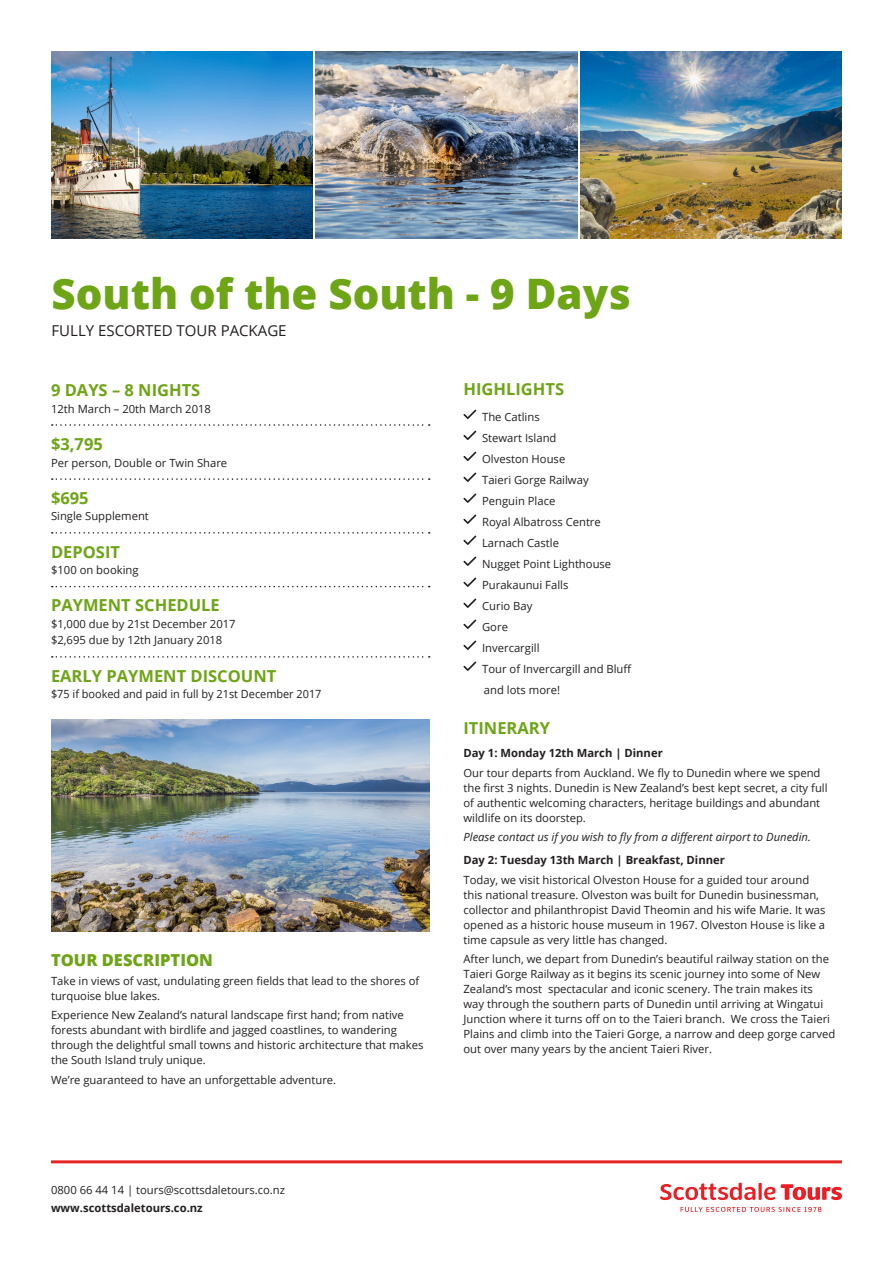
<style>
.page{position:relative;width:893px;height:1263px;background:#fff}
.page>*{position:absolute;margin:0;border:0;box-sizing:border-box;transform-origin:0 0}
.Main_Heading_-_NZ{font:800 42px "Open Sans";color:#6ea516}
.Sub_Heading_-_NZ{font:700 16.5px "Open Sans";color:#6ea516}
.t1{font:800 16.5px "Open Sans";color:#6ea516}
.t2{font:15px "Open Sans";color:#231f20}
.Itinerary_-_Body_Cop{font:11.25px/15px "Open Sans";color:#231f20}
.Itinerary_-_Sub_Head{font:700 11.25px "Open Sans";color:#231f20}
.Itinerary_-_Body_Cop-2{font:italic 11.25px "Open Sans";color:#231f20}
</style>
<div class="page">
<hr style="left:51px;top:1160px;width:791px;height:3px;background:#e42625">
<svg style="left:660px;top:1183px;width:182px;height:17px"></svg>
<svg style="left:680px;top:1207px;width:141px;height:5px"></svg>
<img style="left:51px;top:51px;width:262px;height:187px">
<img style="left:51px;top:719px;width:378px;height:213px">
<img style="left:316px;top:51px;width:261px;height:187px">
<svg style="left:52px;top:424px;width:378px;height:2px"></svg>
<svg style="left:52px;top:478px;width:378px;height:2px"></svg>
<svg style="left:52px;top:532px;width:378px;height:2px"></svg>
<svg style="left:52px;top:586px;width:378px;height:1px"></svg>
<svg style="left:52px;top:656px;width:378px;height:2px"></svg>
<svg style="left:463px;top:410px;width:13px;height:9px"></svg>
<svg style="left:463px;top:431px;width:13px;height:9px"></svg>
<svg style="left:463px;top:452px;width:13px;height:9px"></svg>
<svg style="left:463px;top:472px;width:13px;height:10px"></svg>
<svg style="left:463px;top:493px;width:13px;height:10px"></svg>
<svg style="left:463px;top:514px;width:13px;height:10px"></svg>
<svg style="left:463px;top:535px;width:13px;height:10px"></svg>
<svg style="left:463px;top:556px;width:13px;height:10px"></svg>
<svg style="left:463px;top:577px;width:13px;height:10px"></svg>
<svg style="left:463px;top:598px;width:13px;height:10px"></svg>
<svg style="left:463px;top:619px;width:13px;height:10px"></svg>
<svg style="left:463px;top:640px;width:13px;height:10px"></svg>
<svg style="left:463px;top:661px;width:13px;height:10px"></svg>
<img style="left:580px;top:51px;width:262px;height:187px">
<p class="Main_Heading_-_NZ" style="left:52px;top:261px;width:581px">South of the South - 9 Days</p>
<p class="t2" style="left:52px;top:320px;width:237px">FULLY ESCORTED TOUR PACKAGE</p>
<p class="Sub_Heading_-_NZ" style="left:51px;top:379px;width:151px">9 DAYS – 8 NIGHTS</p>
<p class="Itinerary_-_Body_Cop" style="left:51px;top:401px;width:162px">12th March – 20th March 2018</p>
<p class="Sub_Heading_-_NZ" style="left:51px;top:432px;width:53px">$3,795</p>
<p class="Itinerary_-_Body_Cop" style="left:51px;top:455px;width:178px">Per person, Double or Twin Share</p>
<p class="Sub_Heading_-_NZ" style="left:51px;top:486px;width:39px">$695</p>
<p class="Itinerary_-_Body_Cop" style="left:51px;top:508px;width:99px">Single Supplement</p>
<p class="Sub_Heading_-_NZ" style="left:51px;top:540px;width:71px">DEPOSIT</p>
<p class="Itinerary_-_Body_Cop" style="left:51px;top:562px;width:89px">$100 on booking</p>
<p class="Sub_Heading_-_NZ" style="left:51px;top:594px;width:170px">PAYMENT SCHEDULE</p>
<p class="Itinerary_-_Body_Cop" style="left:51px;top:616px;width:186px">$1,000 due by 21st December 2017</p>
<p class="Itinerary_-_Body_Cop" style="left:51px;top:632px;width:173px">$2,695 due by 12th January 2018</p>
<p class="Sub_Heading_-_NZ" style="left:51px;top:664px;width:227px">EARLY PAYMENT DISCOUNT</p>
<p class="Itinerary_-_Body_Cop" style="left:51px;top:686px;width:272px">$75 if booked and paid in full by 21st December 2017</p>
<p class="t1" style="left:51px;top:947px;width:163px">TOUR DESCRIPTION</p>
<p class="Itinerary_-_Body_Cop" style="left:51px;top:973px;width:370px">Take in views of vast, undulating green fields that lead to the shores of turquoise blue lakes.</p>
<p class="Itinerary_-_Body_Cop" style="left:51px;top:1007px;width:374px">Experience New Zealand’s natural landscape first hand; from native forests abundant with birdlife and jagged coastlines, to wandering through the delightful small towns and historic architecture that makes the South Island truly unique.</p>
<p class="Itinerary_-_Body_Cop" style="left:51px;top:1072px;width:287px">We’re guaranteed to have an unforgettable adventure.</p>
<p class="Itinerary_-_Body_Cop" style="left:51px;top:1182px;width:235px">0800 66 44 14 | tours@scottsdaletours.co.nz</p>
<p class="Itinerary_-_Sub_Head" style="left:51px;top:1200px;width:153px">www.scottsdaletours.co.nz</p>
<p class="Sub_Heading_-_NZ" style="left:463px;top:378px;width:102px">HIGHLIGHTS</p>
<p class="Itinerary_-_Body_Cop" style="left:482px;top:406px;width:108px;line-height:21px">The Catlins<br>Stewart Island<br>Olveston House<br>Taieri Gorge Railway</p>
<p class="Itinerary_-_Body_Cop" style="left:482px;top:493px;width:75px">Penguin Place</p>
<p class="Itinerary_-_Body_Cop" style="left:482px;top:514px;width:120px">Royal Albatross Centre</p>
<p class="Itinerary_-_Body_Cop" style="left:482px;top:535px;width:78px">Larnach Castle</p>
<p class="Itinerary_-_Body_Cop" style="left:482px;top:556px;width:131px">Nugget Point Lighthouse</p>
<p class="Itinerary_-_Body_Cop" style="left:482px;top:577px;width:88px">Purakaunui Falls</p>
<p class="Itinerary_-_Body_Cop" style="left:482px;top:598px;width:52px">Curio Bay</p>
<p class="Itinerary_-_Body_Cop" style="left:482px;top:619px;width:27px">Gore</p>
<p class="Itinerary_-_Body_Cop" style="left:482px;top:640px;width:59px">Invercargill</p>
<p class="Itinerary_-_Body_Cop" style="left:482px;top:661px;width:151px">Tour of Invercargill and Bluff</p>
<p class="Itinerary_-_Body_Cop" style="left:484px;top:682px;width:78px">and lots more!</p>
<p class="Sub_Heading_-_NZ" style="left:463px;top:716px;width:88px">ITINERARY</p>
<p class="Itinerary_-_Sub_Head" style="left:463px;top:745px;width:201px">Day 1: Monday 12th March | Dinner</p>
<p class="Itinerary_-_Body_Cop" style="left:463px;top:765px;width:366px">Our tour departs from Auckland. We fly to Dunedin where we spend the first 3 nights. Dunedin is New Zealand’s best kept secret, a city full of authentic welcoming characters, heritage buildings and abundant wildlife on its doorstep.</p>
<p class="Itinerary_-_Body_Cop-2" style="left:463px;top:829px;width:349px">Please contact us if you wish to fly from a different airport to Dunedin.</p>
<p class="Itinerary_-_Sub_Head" style="left:463px;top:852px;width:263px">Day 2: Tuesday 13th March | Breakfast, Dinner</p>
<p class="Itinerary_-_Body_Cop" style="left:463px;top:872px;width:364px">Today, we visit historical Olveston House for a guided tour around this national treasure. Olveston was built for Dunedin businessman, collector and philanthropist David Theomin and his wife Marie. It was opened as a historic house museum in 1967. Olveston House is like a time capsule as very little has changed.</p>
<p class="Itinerary_-_Body_Cop" style="left:463px;top:951px;width:373px">After lunch, we depart from Dunedin’s beautiful railway station on the Taieri Gorge Railway as it begins its scenic journey into some of New Zealand’s most spectacular and iconic scenery. The train makes its way through the southern parts of Dunedin until arriving at Wingatui Junction where it turns off on to the Taieri branch. We cross the Taieri Plains and climb into the Taieri Gorge, a narrow and deep gorge carved out over many years by the ancient Taieri River.</p>
</div>
